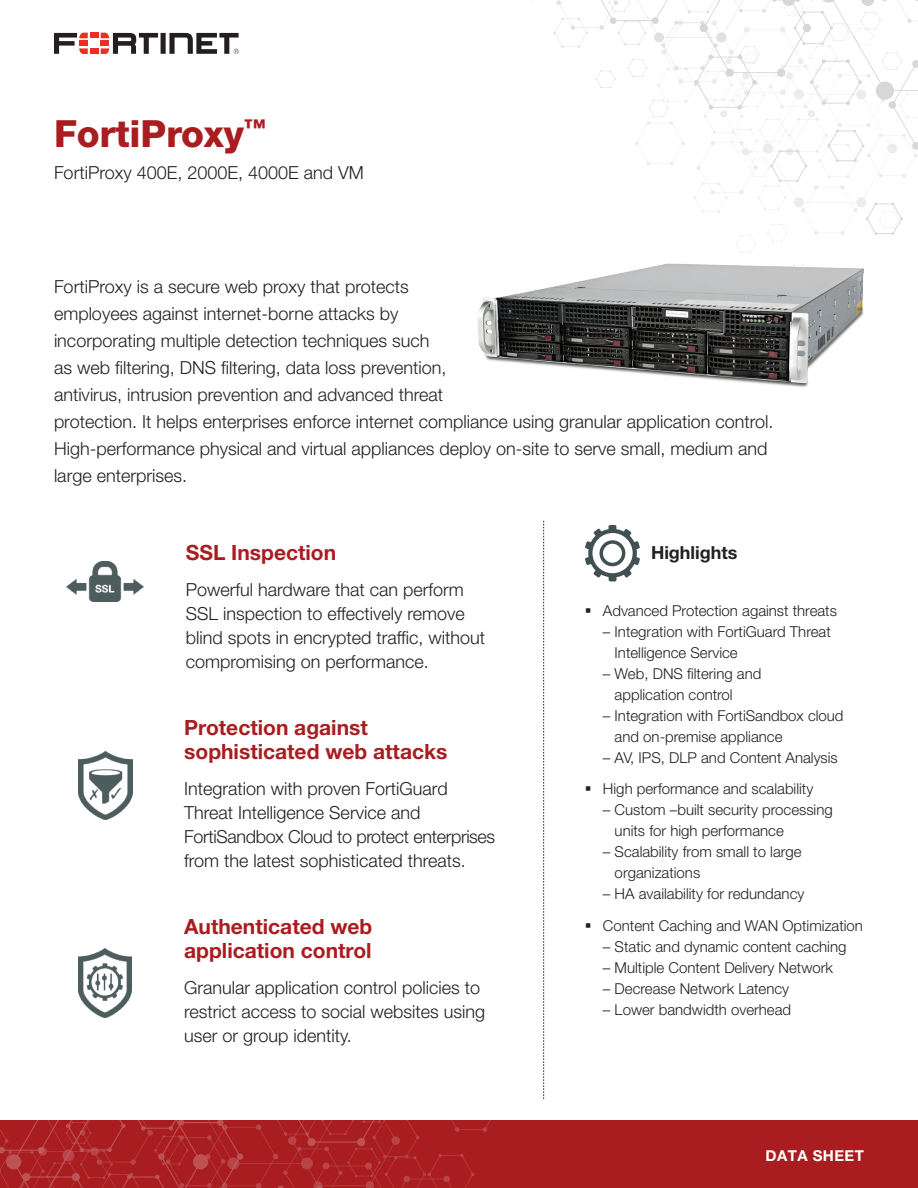
<style>
.page{position:relative;width:918px;height:1188px;background:#fff}
.page>*{position:absolute;margin:0;border:0;box-sizing:border-box;transform-origin:0 0}
.t1{font:800 37.5px "Helvetica Neue LT Std";letter-spacing:-.005em;color:#a91d21}
.t2{font:700 21px/24px "Helvetica Neue LT Std";color:#a91d21}
.t3{font:300 18px/27px "Helvetica Neue LT Pro";color:#231f20}
.t4{font:300 18px/24px "Helvetica Neue LT Std";color:#231f20}
.t5{font:700 18px "Helvetica Neue LT Std";color:#231f20}
.t6{font:300 15px/21px "Helvetica Neue LT Std";color:#231f20}
.t7{font:700 15px "Helvetica Neue LT Pro";letter-spacing:.03em;color:#fff}
</style>
<div class="page">
<svg style="left:553px;top:0;width:365px;height:235px"></svg>
<div style="left:90px;top:33px;width:8px;height:5px;background:#ee2e22"></div>
<div style="left:90px;top:48px;width:8px;height:6px;background:#ee2e22"></div>
<svg style="left:54px;top:33px;width:34px;height:21px"></svg>
<svg style="left:101px;top:33px;width:138px;height:21px"></svg>
<div style="left:0;top:1120px;width:918px;height:68px;background:#a91d21"></div>
<svg style="left:0;top:1120px;width:491px;height:68px"></svg>
<svg style="left:543px;top:521px;width:1px;height:578px"></svg>
<svg style="left:585px;top:525px;width:55px;height:56px"></svg>
<img style="left:78px;top:751px;width:54px;height:68px">
<img style="left:79px;top:949px;width:53px;height:68px">
<img style="left:66px;top:561px;width:78px;height:41px">
<img style="left:478px;top:216px;width:401px;height:171px">
<h1 class="t1" style="left:54px;top:111px;width:213px">FortiProxy<sup>™</sup></h1>
<p class="t3" style="left:54px;top:158px;width:311px">FortiProxy 400E, 2000E, 4000E and VM</p>
<p class="t3" style="left:54px;top:273px;width:721px">FortiProxy is a secure web proxy that protects<br>employees against internet-borne attacks by<br>incorporating multiple detection techniques such<br>as web filtering, DNS filtering, data loss prevention,<br>antivirus, intrusion prevention and advanced threat<br>protection. It helps enterprises enforce internet compliance using granular application control.<br>High-performance physical and virtual appliances deploy on-site to serve small, medium and large enterprises.</p>
<h2 class="t2" style="left:186px;top:540px;width:152px">SSL Inspection</h2>
<p class="t4" style="left:186px;top:577px;width:301px">Powerful hardware that can perform SSL inspection to effectively remove blind spots in encrypted traffic, without compromising on performance.</p>
<h2 class="t2" style="left:184px;top:715px;width:265px">Protection against sophisticated web attacks</h2>
<p class="t4" style="left:184px;top:776px;width:313px">Integration with proven FortiGuard Threat Intelligence Service and FortiSandbox Cloud to protect enterprises from the latest sophisticated threats.</p>
<h2 class="t2" style="left:184px;top:914px;width:190px">Authenticated web application control</h2>
<p class="t4" style="left:184px;top:975px;width:303px">Granular application control policies to restrict access to social websites using user or group identity.</p>
<p class="t5" style="left:651px;top:541px;width:88px">Highlights</p>
<p class="t6" style="left:585px;top:599px;width:253px">▪ Advanced Protection against threats</p>
<p class="t6" style="left:615px;top:620px;width:218px;text-indent:-12px">– Integration with FortiGuard Threat<br>Intelligence Service</p>
<p class="t6" style="left:615px;top:662px;width:148px;text-indent:-12px">– Web, DNS filtering and application control</p>
<p class="t6" style="left:615px;top:704px;width:230px;text-indent:-12px">– Integration with FortiSandbox cloud and on-premise appliance</p>
<p class="t6" style="left:603px;top:746px;width:236px">– AV, IPS, DLP and Content Analysis</p>
<p class="t6" style="left:585px;top:778px;width:230px">▪ High performance and scalability</p>
<p class="t6" style="left:615px;top:799px;width:220px;text-indent:-12px">– Custom –built security processing units for high performance</p>
<p class="t6" style="left:615px;top:841px;width:188px;text-indent:-12px">– Scalability from small to large organizations</p>
<p class="t6" style="left:603px;top:883px;width:203px">– HA availability for redundancy</p>
<p class="t6" style="left:585px;top:914px;width:280px">▪ Content Caching and WAN Optimization</p>
<p class="t6" style="left:603px;top:935px;width:245px">– Static and dynamic content caching</p>
<p class="t6" style="left:603px;top:956px;width:232px">– Multiple Content Delivery Network</p>
<p class="t6" style="left:603px;top:977px;width:188px">– Decrease Network Latency</p>
<p class="t6" style="left:603px;top:998px;width:190px">– Lower bandwidth overhead</p>
<p class="t7" style="left:765px;top:1146px;width:100px">DATA SHEET</p>
</div>
